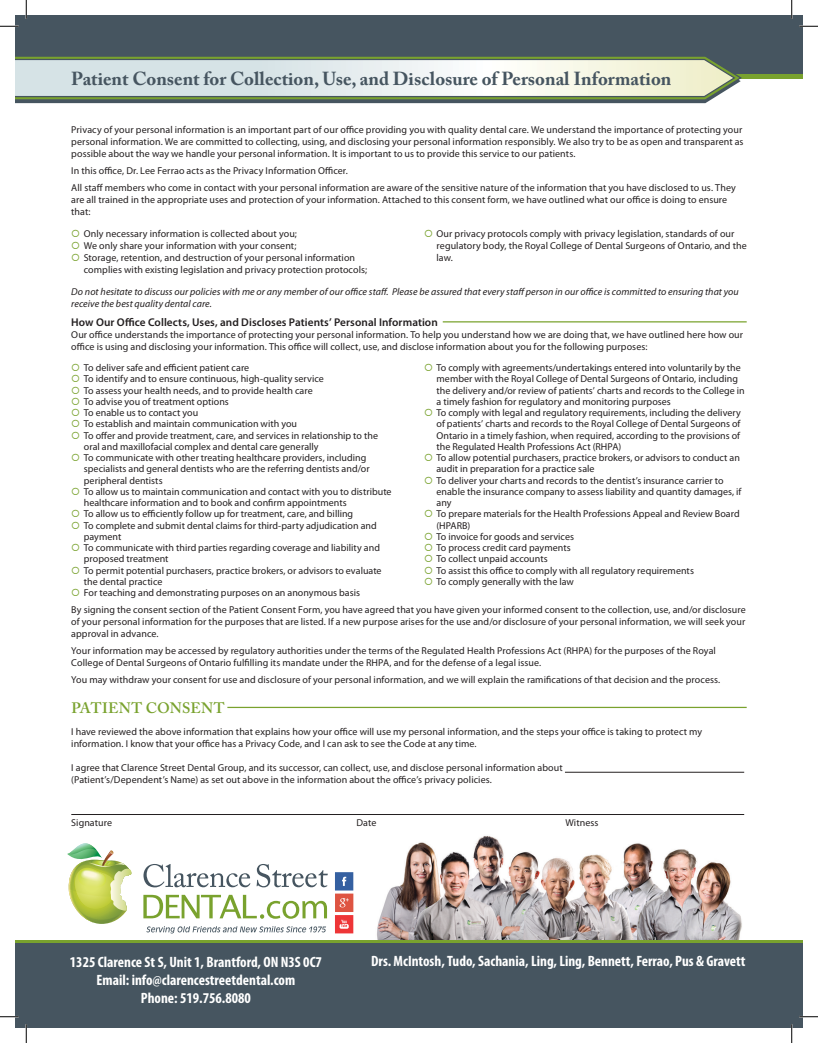
<style>
.page{position:relative;width:818px;height:1043px;background:#fff}
.page>*{position:absolute;margin:0;border:0;box-sizing:border-box;transform-origin:0 0}
.t1{font:700 18.75px "Adobe Caslon Pro";color:#465560}
.t2{font:700 condensed 15px "Myriad Pro";color:#fff}
.t3{font:600 15px "Adobe Caslon Pro";letter-spacing:.015em;color:#79a22e}
.t4{font:600 11.25px "Myriad Pro";letter-spacing:.005em;color:#231f20}
.t5{font:10px/11.2px "Myriad Pro";letter-spacing:.005em;color:#231f20}
.t6{font:italic 10px/12px "Myriad Pro";letter-spacing:.005em;color:#231f20}
.s1{color:#79a22e}
</style>
<div class="page">
<div style="left:15px;top:15px;width:787px;height:59px;background:#465560"></div>
<svg style="left:15px;top:101px;width:694px;height:2px"></svg>
<svg style="left:15px;top:56px;width:728px;height:45px;background:#c8d3c6"></svg>
<img style="left:377px;top:836px;width:365px;height:104px">
<div style="left:15px;top:940px;width:787px;height:75px;background:#79a22e"></div>
<div style="left:15px;top:943px;width:787px;height:85px;background:#465560"></div>
<svg style="left:146px;top:926px;width:180px;height:7px"></svg>
<svg style="left:67px;top:843px;width:64px;height:80px"></svg>
<svg style="left:143px;top:864px;width:107px;height:23px"></svg>
<svg style="left:256px;top:864px;width:72px;height:23px"></svg>
<svg style="left:143px;top:894px;width:184px;height:24px"></svg>
<svg style="left:335px;top:872px;width:18px;height:61px"></svg>
<hr style="left:565px;top:772px;width:179px;height:1px;background:#231f20">
<hr style="left:71px;top:814px;width:673px;height:1px;background:#231f20">
<hr style="left:442px;top:321px;width:304px;height:1px;background:#79a22e">
<hr style="left:227px;top:706px;width:519px;height:2px;background:#79a22e">
<svg style="left:0;top:25px;width:19px;height:2px"></svg>
<svg style="left:799px;top:25px;width:19px;height:2px"></svg>
<svg style="left:0;top:1016px;width:19px;height:1px"></svg>
<svg style="left:799px;top:1015px;width:19px;height:2px"></svg>
<svg style="left:25px;top:0;width:2px;height:19px"></svg>
<svg style="left:25px;top:1024px;width:2px;height:18px"></svg>
<svg style="left:791px;top:0;width:1px;height:19px"></svg>
<svg style="left:791px;top:1024px;width:1px;height:18px"></svg>
<p class="t1" style="left:71px;top:67px;width:601px">Patient Consent for Collection, Use, and Disclosure of Personal Information</p>
<p class="t5" style="left:71px;top:124px;width:673px;line-height:12px;text-align:justify">Privacy of your personal information is an important part of our office providing you with quality dental care. We understand the importance of protecting your personal information. We are committed to collecting, using, and disclosing your personal information responsibly. We also try to be as open and transparent as possible about the way we handle your personal information. It is important to us to provide this service to our patients.</p>
<p class="t5" style="left:71px;top:165px;width:278px">In this office, Dr. Lee Ferrao acts as the Privacy Information Officer.</p>
<p class="t5" style="left:71px;top:182px;width:666px;line-height:12px">All staff members who come in contact with your personal information are aware of the sensitive nature of the information that you have disclosed to us. They are all trained in the appropriate uses and protection of your information. Attached to this consent form, we have outlined what our office is doing to ensure that:</p>
<p class="t5" style="left:71px;top:228px;width:227px"><span class="s1">○</span> Only necessary information is collected about you;</p>
<p class="t5" style="left:71px;top:240px;width:227px"><span class="s1">○</span> We only share your information with your consent;</p>
<p class="t5" style="left:84px;top:252px;width:285px;line-height:12px;text-indent:-12px"><span class="s1">○</span> Storage, retention, and destruction of your personal information complies with existing legislation and privacy protection protocols;</p>
<p class="t5" style="left:436px;top:228px;width:312px;line-height:12px;text-indent:-12px"><span class="s1">○</span> Our privacy protocols comply with privacy legislation, standards of our regulatory body, the Royal College of Dental Surgeons of Ontario, and the law.</p>
<p class="t6" style="left:71px;top:286px;width:669px">Do not hesitate to discuss our policies with me or any member of our office staff. Please be assured that every staff person in our office is committed to ensuring that you receive the best quality dental care.</p>
<p class="t4" style="left:71px;top:315px;width:368px">How Our Office Collects, Uses, and Discloses Patients’ Personal Information</p>
<p class="t5" style="left:71px;top:328px;width:673px;line-height:12px">Our office understands the importance of protecting your personal information. To help you understand how we are doing that, we have outlined here how our office is using and disclosing your information. This office will collect, use, and disclose information about you for the following purposes:</p>
<p class="t5" style="left:71px;top:362px;width:179px"><span class="s1">○</span> To deliver safe and efficient patient care</p>
<p class="t5" style="left:71px;top:373px;width:254px"><span class="s1">○</span> To identify and to ensure continuous, high-quality service</p>
<p class="t5" style="left:71px;top:384px;width:243px"><span class="s1">○</span> To assess your health needs, and to provide health care</p>
<p class="t5" style="left:71px;top:395px;width:159px"><span class="s1">○</span> To advise you of treatment options</p>
<p class="t5" style="left:71px;top:407px;width:128px"><span class="s1">○</span> To enable us to contact you</p>
<p class="t5" style="left:71px;top:418px;width:227px"><span class="s1">○</span> To establish and maintain communication with you</p>
<p class="t5" style="left:84px;top:429px;width:296px;text-indent:-12px"><span class="s1">○</span> To offer and provide treatment, care, and services in relationship to the oral and maxillofacial complex and dental care generally</p>
<p class="t5" style="left:84px;top:452px;width:287px;text-indent:-12px"><span class="s1">○</span> To communicate with other treating healthcare providers, including specialists and general dentists who are the referring dentists and/or peripheral dentists</p>
<p class="t5" style="left:84px;top:485px;width:309px;text-indent:-12px"><span class="s1">○</span> To allow us to maintain communication and contact with you to distribute healthcare information and to book and confirm appointments</p>
<p class="t5" style="left:71px;top:508px;width:283px"><span class="s1">○</span> To allow us to efficiently follow up for treatment, care, and billing</p>
<p class="t5" style="left:84px;top:519px;width:294px;text-indent:-12px"><span class="s1">○</span> To complete and submit dental claims for third-party adjudication and payment</p>
<p class="t5" style="left:84px;top:542px;width:298px;text-indent:-12px"><span class="s1">○</span> To communicate with third parties regarding coverage and liability and proposed treatment</p>
<p class="t5" style="left:84px;top:564px;width:299px;text-indent:-12px"><span class="s1">○</span> To permit potential purchasers, practice brokers, or advisors to evaluate the dental practice</p>
<p class="t5" style="left:71px;top:587px;width:290px"><span class="s1">○</span> For teaching and demonstrating purposes on an anonymous basis</p>
<p class="t5" style="left:436px;top:362px;width:310px;text-indent:-12px"><span class="s1">○</span> To comply with agreements/undertakings entered into voluntarily by the member with the Royal College of Dental Surgeons of Ontario, including the delivery and/or review of patients’ charts and records to the College in a timely fashion for regulatory and monitoring purposes</p>
<p class="t5" style="left:436px;top:407px;width:306px;text-align:justify;text-indent:-12px"><span class="s1">○</span> To comply with legal and regulatory requirements, including the delivery of patients’ charts and records to the Royal College of Dental Surgeons of Ontario in a timely fashion, when required, according to the provisions of the Regulated Health Professions Act (RHPA)</p>
<p class="t5" style="left:436px;top:452px;width:305px;text-indent:-12px"><span class="s1">○</span> To allow potential purchasers, practice brokers, or advisors to conduct an audit in preparation for a practice sale</p>
<p class="t5" style="left:436px;top:474px;width:306px;text-indent:-12px"><span class="s1">○</span> To deliver your charts and records to the dentist’s insurance carrier to enable the insurance company to assess liability and quantity damages, if any</p>
<p class="t5" style="left:436px;top:508px;width:305px;text-indent:-12px"><span class="s1">○</span> To prepare materials for the Health Professions Appeal and Review Board (HPARB)</p>
<p class="t5" style="left:424px;top:530px;width:151px"><span class="s1">○</span> To invoice for goods and services</p>
<p class="t5" style="left:424px;top:542px;width:148px"><span class="s1">○</span> To process credit card payments</p>
<p class="t5" style="left:424px;top:553px;width:125px"><span class="s1">○</span> To collect unpaid accounts</p>
<p class="t5" style="left:424px;top:564px;width:271px"><span class="s1">○</span> To assist this office to comply with all regulatory requirements</p>
<p class="t5" style="left:424px;top:575px;width:151px"><span class="s1">○</span> To comply generally with the law</p>
<p class="t5" style="left:71px;top:603px;width:676px;line-height:12px;text-align:justify">By signing the consent section of the Patient Consent Form, you have agreed that you have given your informed consent to the collection, use, and/or disclosure of your personal information for the purposes that are listed. If a new purpose arises for the use and/or disclosure of your personal information, we will seek your approval in advance.</p>
<p class="t5" style="left:71px;top:644px;width:646px;line-height:12px">Your information may be accessed by regulatory authorities under the terms of the Regulated Health Professions Act (RHPA) for the purposes of the Royal<br>College of Dental Surgeons of Ontario fulfilling its mandate under the RHPA, and for the defense of a legal issue.</p>
<p class="t5" style="left:71px;top:674px;width:650px">You may withdraw your consent for use and disclosure of your personal information, and we will explain the ramifications of that decision and the process.</p>
<p class="t3" style="left:71px;top:699px;width:155px">PATIENT CONSENT</p>
<p class="t5" style="left:71px;top:725px;width:632px;line-height:12px">I have reviewed the above information that explains how your office will use my personal information, and the steps your office is taking to protect my information. I know that your office has a Privacy Code, and I can ask to see the Code at any time.</p>
<p class="t5" style="left:71px;top:761px;width:493px;line-height:12px">I agree that Clarence Street Dental Group, and its successor, can collect, use, and disclose personal information about (Patient’s/Dependent’s Name) as set out above in the information about the office’s privacy policies.</p>
<p class="t5" style="left:71px;top:816px;width:42px">Signature</p>
<p class="t5" style="left:356px;top:816px;width:21px">Date</p>
<p class="t5" style="left:565px;top:816px;width:35px">Witness</p>
<p class="t2" style="left:70px;top:952px;width:253px">1325 Clarence St S, Unit 1, Brantford, ON N3S 0C7</p>
<p class="t2" style="left:97px;top:970px;width:200px">Email: info@clarencestreetdental.com</p>
<p class="t2" style="left:141px;top:988px;width:112px">Phone: 519.756.8080</p>
<p class="t2" style="left:371px;top:952px;width:376px">Drs. McIntosh, Tudo, Sachania, Ling, Ling, Bennett, Ferrao, Pus &amp; Gravett</p>
</div>
